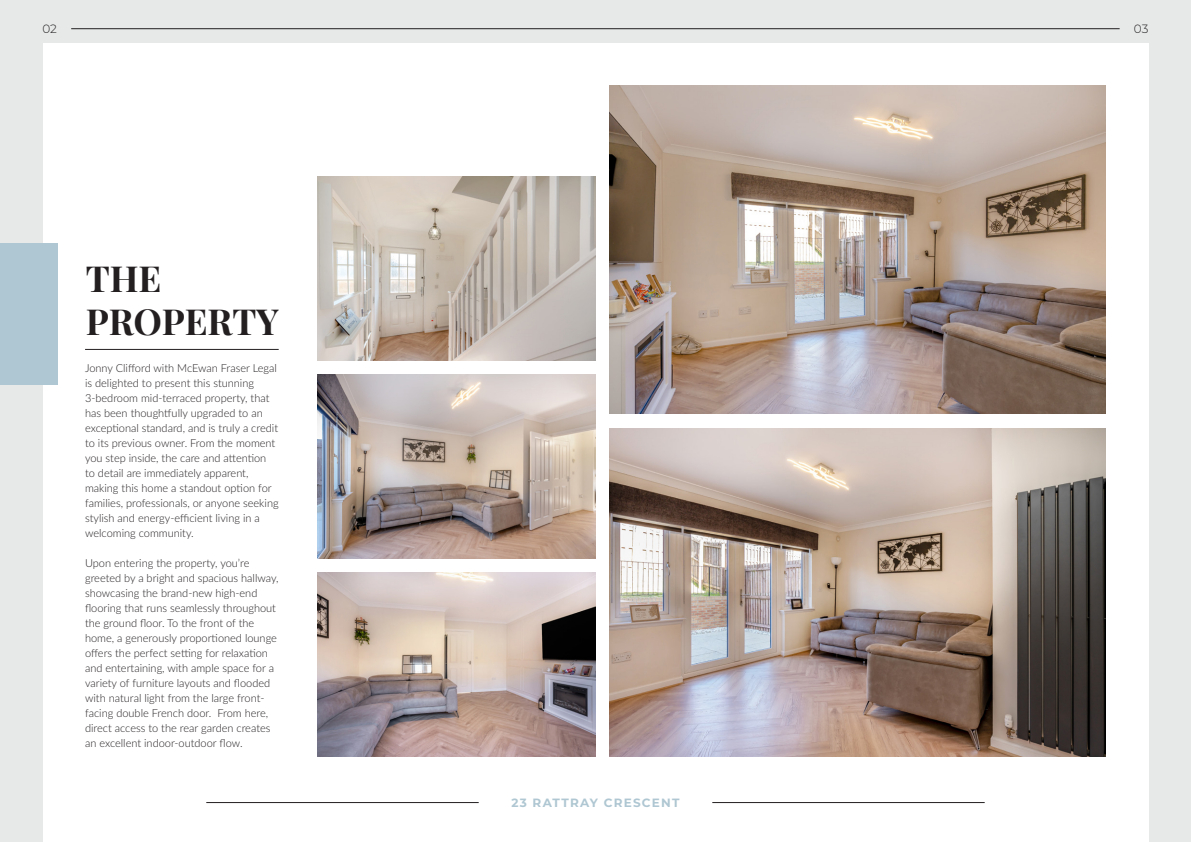
<style>
.page{position:relative;width:1191px;height:842px;background:#e6e9e8}
.page>*{position:absolute;margin:0;border:0;box-sizing:border-box;transform-origin:0 0}
.t1{font:700 36px/43.2px "Playfair Display";color:#231f20}
.t2{font:700 12px "Montserrat";letter-spacing:.1em;color:#afc7d2}
.t3{font:300 12px "Montserrat";color:#231f20}
.t4{font:300 11px/15px "Lato";color:#231f20}
</style>
<div class="page">
<div style="left:43px;top:43px;width:1105px;height:799px;background:#fff"></div>
<hr style="left:71px;top:28px;width:1048px;height:1px;background:#231f20">
<hr style="left:206px;top:802px;width:273px;height:1px;background:#231f20">
<hr style="left:712px;top:802px;width:272px;height:1px;background:#231f20">
<div style="left:0;top:244px;width:57px;height:141px;background:#afc7d2"></div>
<img style="left:609px;top:85px;width:497px;height:329px">
<img style="left:609px;top:428px;width:497px;height:329px">
<hr style="left:85px;top:349px;width:194px;height:1px;background:#231f20">
<img style="left:317px;top:573px;width:278px;height:184px">
<img style="left:318px;top:375px;width:277px;height:184px">
<img style="left:318px;top:176px;width:277px;height:184px">
<p class="t3" style="left:43px;top:20px;width:16px">02</p>
<p class="t3" style="left:1134px;top:20px;width:16px">03</p>
<h1 class="t1" style="left:86px;top:254px;width:195px">THE<br>PROPERTY</h1>
<p class="t4" style="left:85px;top:360px;width:195px">Jonny Clifford with McEwan Fraser Legal is delighted to present this stunning 3-bedroom mid-terraced property, that has been thoughtfully upgraded to an exceptional standard, and is truly a credit to its previous owner. From the moment you step inside, the care and attention to detail are immediately apparent, making this home a standout option for families, professionals, or anyone seeking stylish and energy-efficient living in a welcoming community.</p>
<p class="t4" style="left:85px;top:555px;width:195px">Upon entering the property, you’re greeted by a bright and spacious hallway, showcasing the brand-new high-end flooring that runs seamlessly throughout the ground floor. To the front of the home, a generously proportioned lounge offers the perfect setting for relaxation and entertaining, with ample space for a variety of furniture layouts and flooded with natural light from the large front&shy;facing double French door. From here, direct access to the rear garden creates an excellent indoor-outdoor flow.</p>
<p class="t2" style="left:511px;top:793px;width:170px">23 RATTRAY CRESCENT</p>
</div>
